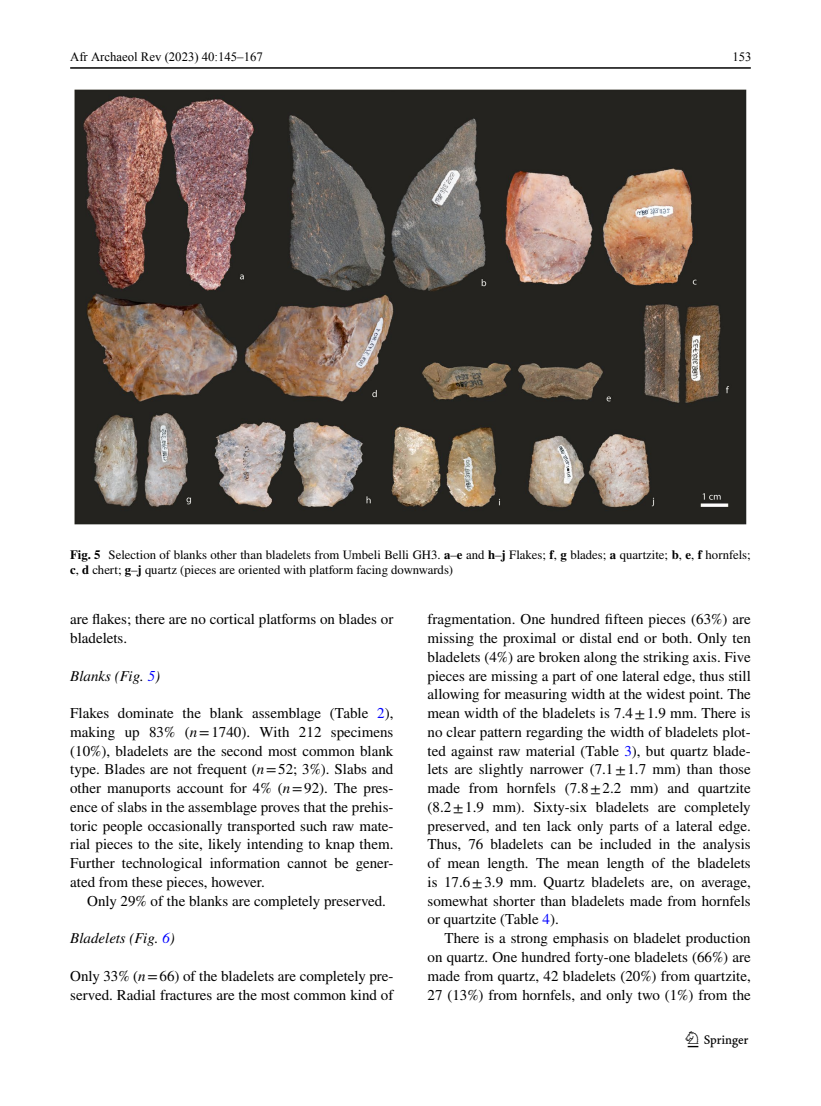
<style>
.page{position:relative;width:821px;height:1106px;background:#fff}
.page>*{position:absolute;margin:0;border:0;box-sizing:border-box;transform-origin:0 0}
.t1{font:22.5px "Springnew Regular 3";color:#000}
.t2{font:15px/18.8px "STIX";color:#000;text-align:justify}
.t3{font:italic 15px "STIX";color:#000}
.t4{font:12.75px/15px "STIX";color:#000}
.t5{font:12.75px "Times New Roman";color:#000}
.s1{font-weight:700}
.s2{color:#00f}
.s3{font-style:italic}
</style>
<div class="page">
<hr style="left:70px;top:67px;width:680px;height:2px;background:#000">
<img style="left:74px;top:89px;width:672px;height:435px">
<p class="t5" style="left:70px;top:53px;width:194px">Afr Archaeol Rev (2023) 40:145–167</p>
<p class="t5" style="left:732px;top:52px;width:21px">153</p>
<p class="t4" style="left:70px;top:548px;width:682px"><span class="s1">Fig. 5</span> Selection of blanks other than bladelets from Umbeli Belli GH3. <span class="s1">a</span>–<span class="s1">e</span> and <span class="s1">h</span>–<span class="s1">j</span> Flakes; <span class="s1">f</span>, <span class="s1">g</span> blades; <span class="s1">a</span> quartzite; <span class="s1">b</span>, <span class="s1">e</span>, <span class="s1">f</span> hornfels; <span class="s1">c</span>, <span class="s1">d</span> chert; <span class="s1">g</span>–<span class="s1">j</span> quartz (pieces are oriented with platform facing downwards)</p>
<p class="t2" style="left:70px;top:611px;width:325px">are flakes; there are no cortical platforms on blades or bladelets.</p>
<p class="t3" style="left:70px;top:665px;width:91px">Blanks (Fig. <span class="s2">5</span>)</p>
<p class="t2" style="left:70px;top:704px;width:325px">Flakes dominate the blank assemblage (Table <span class="s2">2</span>), making up 83% (<span class="s3">n</span>=1740). With 212 specimens (10%), bladelets are the second most common blank type. Blades are not frequent (<span class="s3">n</span>=52; 3%). Slabs and other manuports account for 4% (<span class="s3">n</span>=92). The pres&shy;ence of slabs in the assemblage proves that the prehis&shy;toric people occasionally transported such raw mate&shy;rial pieces to the site, likely intending to knap them.<br>Further technological information cannot be gener&shy;ated from these pieces, however.</p>
<p class="t2" style="left:87px;top:892px;width:300px">Only 29% of the blanks are completely preserved.</p>
<p class="t3" style="left:70px;top:927px;width:106px">Bladelets (Fig. <span class="s2">6</span>)</p>
<p class="t2" style="left:70px;top:967px;width:325px">Only 33% (<span class="s3">n</span>=66) of the bladelets are completely pre&shy;served. Radial fractures are the most common kind of</p>
<p class="t2" style="left:427px;top:611px;width:325px">fragmentation. One hundred fifteen pieces (63%) are missing the proximal or distal end or both. Only ten bladelets (4%) are broken along the striking axis. Five pieces are missing a part of one lateral edge, thus still allowing for measuring width at the widest point. The mean width of the bladelets is 7.4±1.9 mm. There is no clear pattern regarding the width of bladelets plot&shy;ted against raw material (Table <span class="s2">3</span>), but quartz blade&shy;lets are slightly narrower (7.1±1.7 mm) than those made from hornfels (7.8±2.2 mm) and quartzite (8.2±1.9 mm). Sixty-six bladelets are completely preserved, and ten lack only parts of a lateral edge.<br>Thus, 76 bladelets can be included in the analysis of mean length. The mean length of the bladelets is 17.6±3.9 mm. Quartz bladelets are, on average, somewhat shorter than bladelets made from hornfels or quartzite (Table <span class="s2">4</span>).</p>
<p class="t2" style="left:427px;top:929px;width:325px;text-indent:17px">There is a strong emphasis on bladelet production on quartz. One hundred forty-one bladelets (66%) are made from quartz, 42 bladelets (20%) from quartzite, 27 (13%) from hornfels, and only two (1%) from the</p>
<h1 class="t1" style="left:687px;top:1031px;width:62px">1 3</h1>
</div>
